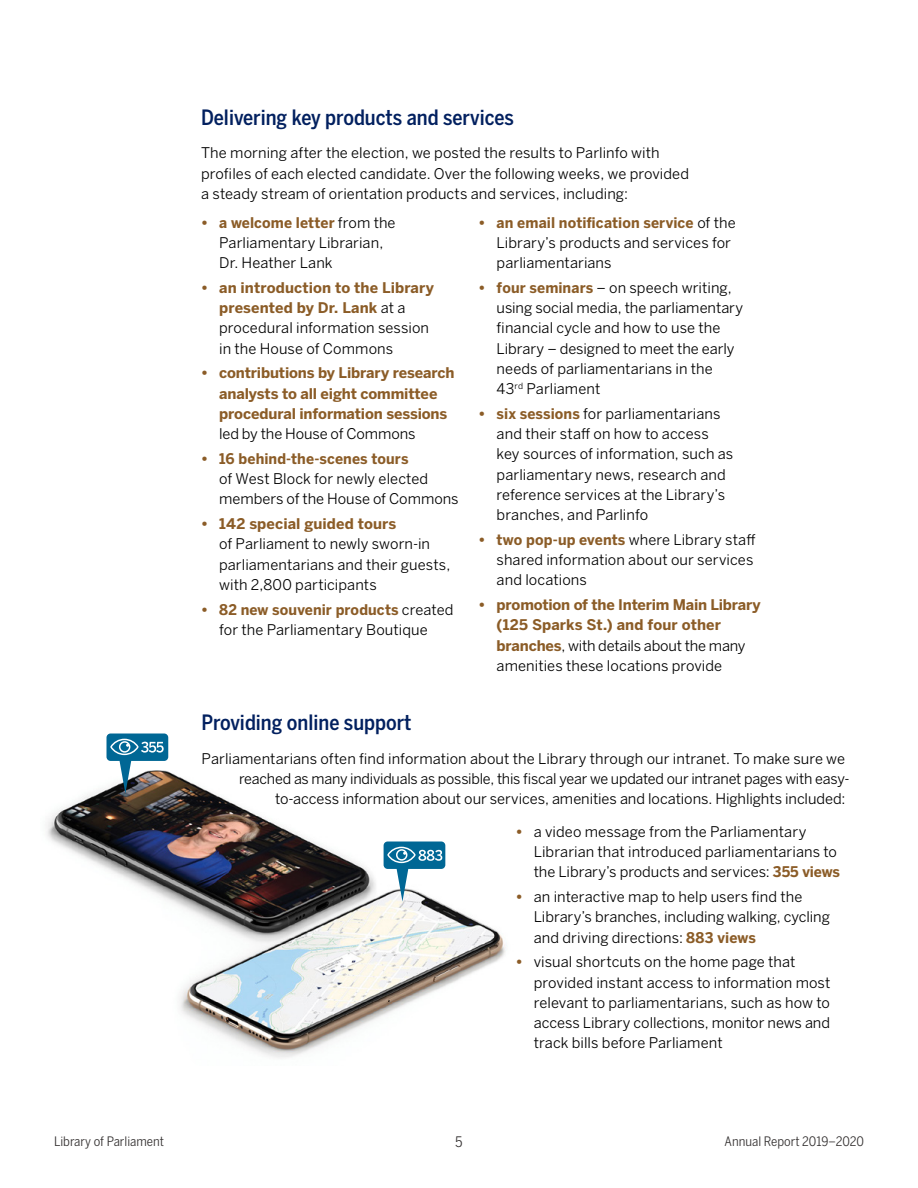
<style>
.page{position:relative;width:918px;height:1188px;background:#fff}
.page>*{position:absolute;margin:0;border:0;box-sizing:border-box;transform-origin:0 0}
.t1{font:500 21px "Benton Sans Condensed";color:#02205f}
.t2{font:14.7px/20.2px "Benton Sans";letter-spacing:.005em;color:#000}
.t3{font:700 14.7px/20.2px "Benton Sans";letter-spacing:-.01em;color:#8b5c27}
.t4{font:14.7px "Benton Sans";letter-spacing:-.015em;color:#000}
.t5{font:14.4px "Benton Sans Condensed";color:#333030;scale:1.04 1}
.t6{font:12.9px "Benton Sans Condensed";color:#333030;scale:1.04 1}
.s1{font-weight:900;font-size:15px;color:#8b5c27}
.s2{font-weight:700;color:#8b5c27}
.s3{font-weight:900;font-size:15px}
.s4{font-weight:400;color:#000}
</style>
<div class="page">
<img style="left:47px;top:771px;width:460px;height:287px">
<svg style="left:106px;top:734px;width:62px;height:60px"></svg>
<svg style="left:384px;top:842px;width:61px;height:60px"></svg>
<h1 class="t1" style="left:201px;top:104px;width:314px">Delivering key products and services</h1>
<p class="t2" style="left:201px;top:143px;width:489px">The morning after the election, we posted the results to Parlinfo with profiles of each elected candidate. Over the following weeks, we provided a steady stream of orientation products and services, including:</p>
<p class="t2" style="left:219px;top:212px;width:178px;text-indent:-18px"><span class="s1">•</span> <span class="s2">a welcome letter</span> from the<br>Parliamentary Librarian,<br>Dr. Heather Lank</p>
<p class="t2" style="left:219px;top:277px;width:216px;text-indent:-18px"><span class="s1">•</span> <span class="s2">an introduction to the Library presented by Dr. Lank</span> at a procedural information session in the House of Commons</p>
<p class="t3" style="left:219px;top:363px;width:237px;text-indent:-18px"><span class="s3">•</span> contributions by Library research analysts to all eight committee procedural information sessions</p>
<p class="t2" style="left:219px;top:424px;width:198px">led by the House of Commons</p>
<p class="t2" style="left:219px;top:448px;width:241px;text-indent:-18px"><span class="s1">•</span> <span class="s2">16 behind-the-scenes tours<br></span>of West Block for newly elected members of the House of Commons</p>
<p class="t2" style="left:219px;top:514px;width:233px;text-indent:-18px"><span class="s1">•</span> <span class="s2">142 special guided tours<br></span>of Parliament to newly sworn-in parliamentarians and their guests, with 2,800 participants</p>
<p class="t2" style="left:201px;top:599px;width:254px;text-align:center"><span class="s1">•</span> <span class="s2">82 new souvenir products</span> created for the Parliamentary Boutique</p>
<p class="t2" style="left:497px;top:212px;width:241px;text-indent:-18px"><span class="s1">•</span> <span class="s2">an email notification service</span> of the<br>Library’s products and services for parliamentarians</p>
<p class="t2" style="left:497px;top:277px;width:248px;text-indent:-18px"><span class="s1">•</span> <span class="s2">four seminars</span> – on speech writing, using social media, the parliamentary financial cycle and how to use the<br>Library – designed to meet the early needs of parliamentarians in the<br>43<sup>rd</sup> Parliament</p>
<p class="t2" style="left:497px;top:403px;width:238px;text-indent:-18px"><span class="s1">•</span> <span class="s2">six sessions</span> for parliamentarians and their staff on how to access key sources of information, such as parliamentary news, research and reference services at the Library’s branches, and Parlinfo</p>
<p class="t2" style="left:497px;top:529px;width:260px;text-indent:-18px"><span class="s1">•</span> <span class="s2">two pop-up events</span> where Library staff shared information about our services and locations</p>
<p class="t3" style="left:497px;top:595px;width:266px;text-indent:-18px"><span class="s3">•</span> promotion of the Interim Main Library (125 Sparks St.) and four other branches<span class="s4">, with details about the many amenities these locations provide</span></p>
<h1 class="t1" style="left:202px;top:710px;width:211px">Providing online support</h1>
<p class="t2" style="left:202px;top:749px;width:645px">Parliamentarians often find information about the Library through our intranet. To make sure we</p>
<p class="t4" style="left:239px;top:770px;width:612px">reached as many individuals as possible, this fiscal year we updated our intranet pages with easy-</p>
<p class="t2" style="left:275px;top:789px;width:572px">to-access information about our services, amenities and locations. Highlights included:</p>
<p class="t2" style="left:534px;top:821px;width:308px;text-indent:-18px"><span class="s1">•</span> a video message from the Parliamentary<br>Librarian that introduced parliamentarians to the Library’s products and services: <span class="s2">355 views</span></p>
<p class="t2" style="left:534px;top:887px;width:298px;text-indent:-18px"><span class="s1">•</span> an interactive map to help users find the<br>Library’s branches, including walking, cycling and driving directions: <span class="s2">883 views</span></p>
<p class="t2" style="left:534px;top:952px;width:298px;text-indent:-18px"><span class="s1">•</span> visual shortcuts on the home page that provided instant access to information most relevant to parliamentarians, such as how to access Library collections, monitor news and track bills before Parliament</p>
<p class="t6" style="left:54px;top:1134px;width:107px">Library of Parliament</p>
<p class="t5" style="left:455px;top:1133px;width:9px">5</p>
<p class="t6" style="left:725px;top:1134px;width:136px">Annual Report 2019–2020</p>
</div>
